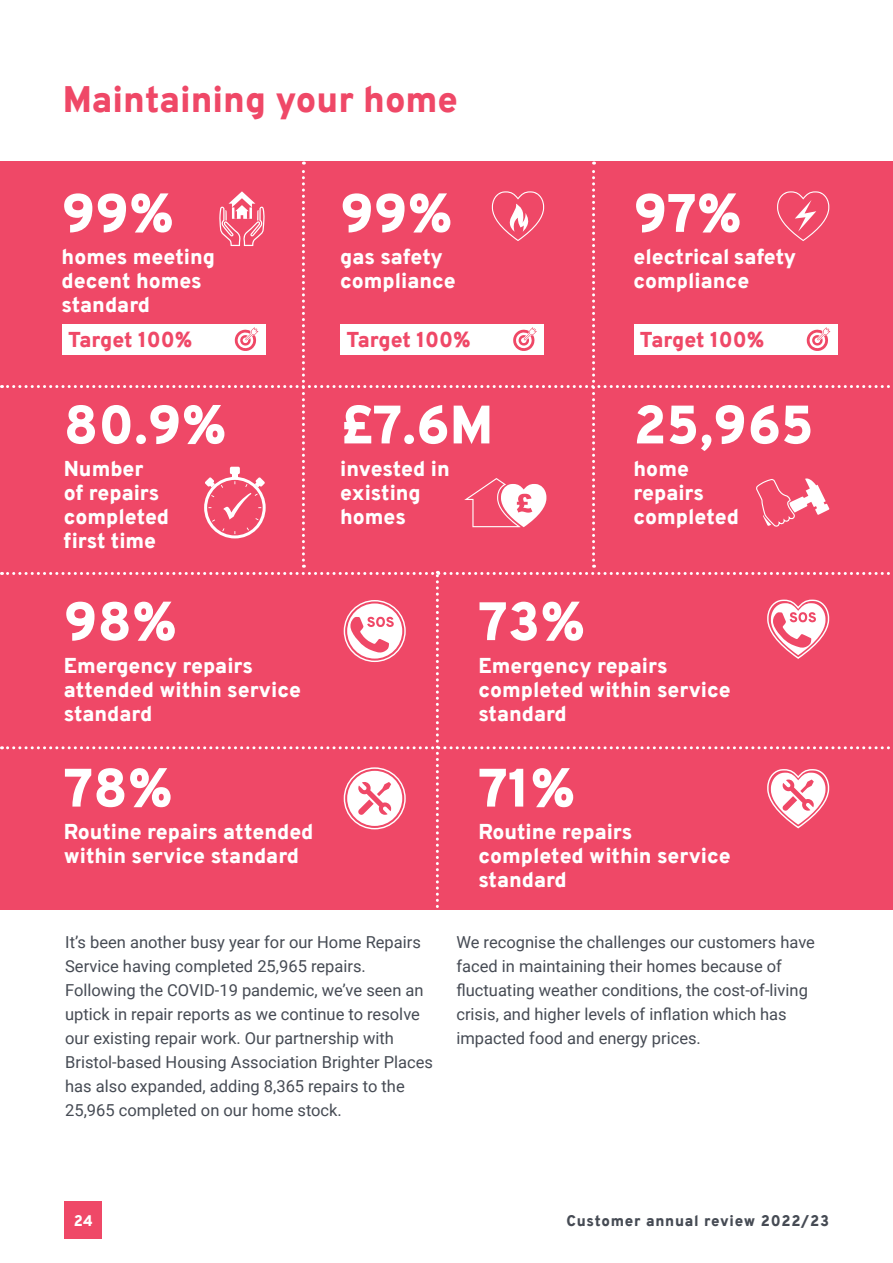
<style>
.page{position:relative;width:893px;height:1263px;background:#fff}
.page>*{position:absolute;margin:0;border:0;box-sizing:border-box;transform-origin:0 0}
.stats2{font:900 54px "Overpass";color:#fff}
.Title1{font:900 36px "Overpass";color:#ef4867}
.stats1{font:900 21px/24px "Overpass";color:#fff}
.stats1-2{font:900 21px "Overpass";color:#ef4867}
.body{font:16.5px/24px "Roboto";color:#464b54}
.t1{font:900 15px "Overpass";letter-spacing:.05em;color:#464b54}
.t2{font:900 15px "Overpass";color:#fff}
</style>
<div class="page">
<div style="left:2px;top:162px;width:891px;height:748px;background:#ef4867"></div>
<div style="left:65px;top:1201px;width:37px;height:37px;background:#ef4867"></div>
<p class="Title1" style="left:63px;top:74px;width:397px">Maintaining your home</p>
<p class="stats2" style="left:62px;top:174px;width:114px">99%</p>
<p class="stats1" style="left:62px;top:245px;width:155px">homes meeting decent homes standard</p>
<p class="stats1-2" style="left:68px;top:325px;width:126px">Target 100%</p>
<p class="stats2" style="left:64px;top:386px;width:165px">80.9%</p>
<p class="stats1" style="left:64px;top:457px;width:107px">Number<br>of repairs completed first time</p>
<p class="stats2" style="left:340px;top:174px;width:114px">99%</p>
<p class="stats1" style="left:340px;top:245px;width:117px">gas safety compliance</p>
<p class="stats1-2" style="left:346px;top:325px;width:126px">Target 100%</p>
<p class="stats2" style="left:340px;top:386px;width:155px">£7.6M</p>
<p class="stats1" style="left:340px;top:457px;width:111px">invested in existing homes</p>
<p class="stats2" style="left:634px;top:174px;width:110px">97%</p>
<p class="stats1" style="left:634px;top:245px;width:164px">electrical safety compliance</p>
<p class="stats1-2" style="left:640px;top:325px;width:126px">Target 100%</p>
<p class="stats2" style="left:634px;top:386px;width:182px">25,965</p>
<p class="stats1" style="left:634px;top:457px;width:107px">home repairs completed</p>
<p class="stats2" style="left:64px;top:583px;width:115px">98%</p>
<p class="stats1" style="left:64px;top:653px;width:239px">Emergency repairs attended within service standard</p>
<p class="stats2" style="left:64px;top:749px;width:111px">78%</p>
<p class="stats1" style="left:64px;top:820px;width:251px">Routine repairs attended within service standard</p>
<p class="stats2" style="left:478px;top:583px;width:109px">73%</p>
<p class="stats1" style="left:478px;top:653px;width:254px">Emergency repairs completed within service standard</p>
<p class="stats2" style="left:478px;top:749px;width:99px">71%</p>
<p class="stats1" style="left:478px;top:820px;width:254px">Routine repairs completed within service standard</p>
<p class="body" style="left:65px;top:929px;width:369px">It’s been another busy year for our Home Repairs Service having completed 25,965 repairs.<br>Following the COVID-19 pandemic, we’ve seen an uptick in repair reports as we continue to resolve our existing repair work. Our partnership with Bristol-based Housing Association Brighter Places has also expanded, adding 8,365 repairs to the 25,965 completed on our home stock.</p>
<p class="body" style="left:456px;top:929px;width:360px">We recognise the challenges our customers have faced in maintaining their homes because of fluctuating weather conditions, the cost-of-living crisis, and higher levels of inflation which has impacted food and energy prices.</p>
<p class="t2" style="left:74px;top:1209px;width:21px">24</p>
<p class="t1" style="left:566px;top:1209px;width:264px">Customer annual review 2022/23</p>
</div>
